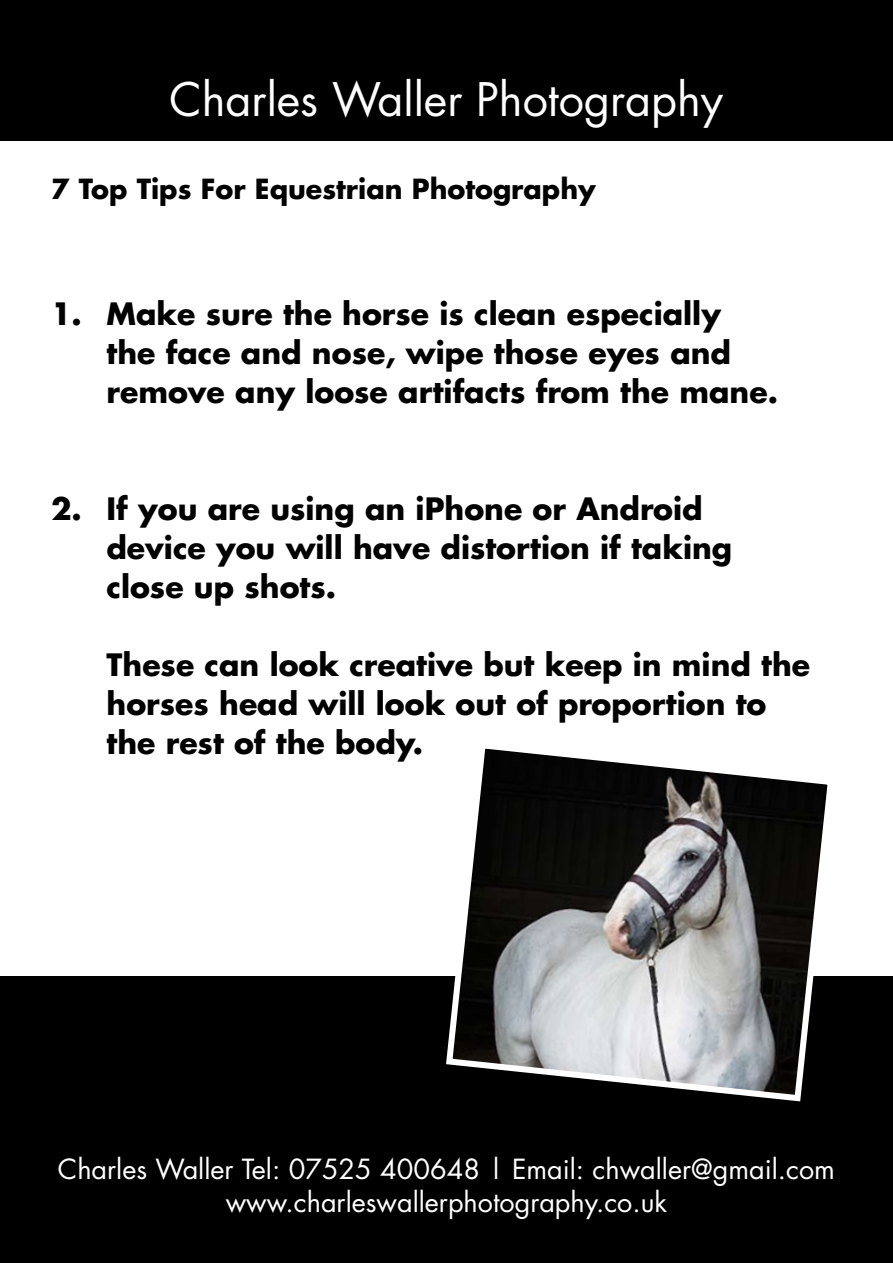
<style>
.page{position:relative;width:893px;height:1263px;background:#fff}
.page>*{position:absolute;margin:0;border:0;box-sizing:border-box;transform-origin:0 0}
.t1{font:45px "Futura";color:#fff}
.t2{font:700 30px/39px "Futura";color:#000}
.t3{font:27px/32.4px "Futura";color:#fff;text-align:center}
.t4{font:700 27px "Futura";color:#000}
</style>
<div class="page">
<div style="left:0;top:0;width:893px;height:140px;background:#000"></div>
<div style="left:0;top:977px;width:893px;height:286px;background:#000"></div>
<svg style="left:443px;top:748px;width:394px;height:354px"></svg>
<h1 class="t1" style="left:170px;top:68px;width:555px">Charles Waller Photography</h1>
<p class="t4" style="left:51px;top:170px;width:546px">7 Top Tips For Equestrian Photography</p>
<p class="t2" style="left:107px;top:293px;width:673px;text-indent:-56px">1. Make sure the horse is clean especially<br>the face and nose, wipe those eyes and remove any loose artifacts from the mane.</p>
<p class="t2" style="left:107px;top:488px;width:627px;text-indent:-56px">2. If you are using an iPhone or Android device you will have distortion if taking close up shots.</p>
<p class="t2" style="left:107px;top:644px;width:705px">These can look creative but keep in mind the horses head will look out of proportion to the rest of the body.</p>
<p class="t3" style="left:58px;top:1152px;width:778px">Charles Waller Tel: 07525 400648 | Email: chwaller@gmail.com www.charleswallerphotography.co.uk</p>
</div>
